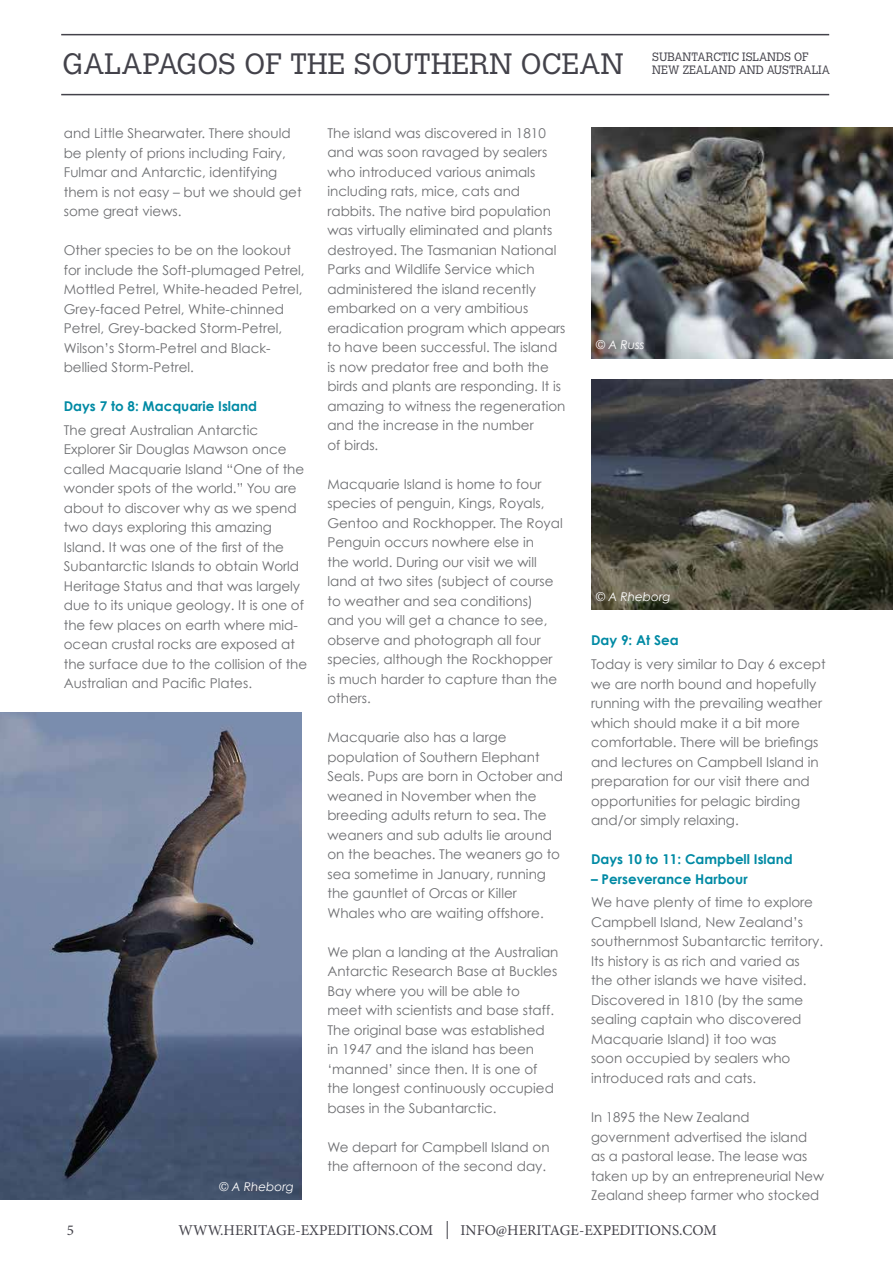
<style>
.page{position:relative;width:893px;height:1263px;background:#fff}
.page>*{position:absolute;margin:0;border:0;box-sizing:border-box;transform-origin:0 0}
.t1{font:300 29.25px "Calvert";letter-spacing:.005em;color:#43424a}
.t2{font:15px "Minion Pro";color:#43424a}
.t3{font:13.5px/19.5px "Century Gothic";color:#6d6e71}
.t4{font:700 13.5px "Century Gothic";color:#008aa4}
.t5{font:300 12px/13.5px "Calvert";color:#43424a;scale:.95 1}
.t6{font:italic 12px "Century Gothic";color:#fff}
</style>
<div class="page">
<hr style="left:61px;top:94px;width:768px;height:1px;background:#43424a">
<hr style="left:61px;top:34px;width:768px;height:1px;background:#43424a">
<svg style="left:447px;top:1221px;width:1px;height:18px"></svg>
<img style="left:592px;top:128px;width:301px;height:230px">
<img style="left:592px;top:379px;width:301px;height:230px">
<img style="left:0;top:712px;width:302px;height:487px">
<h1 class="t1" style="left:63px;top:47px;width:563px">GALAPAGOS OF THE SOUTHERN OCEAN</h1>
<p class="t5" style="left:652px;top:50px;width:188px">SUBANTARCTIC ISLANDS OF<br>NEW ZEALAND AND AUSTRALIA</p>
<p class="t3" style="left:64px;top:123px;width:239px">and Little Shearwater. There should be plenty of prions including Fairy,<br>Fulmar and Antarctic, identifying them is not easy – but we should get some great views.</p>
<p class="t3" style="left:64px;top:240px;width:242px">Other species to be on the lookout for include the Soft-plumaged Petrel, Mottled Petrel, White-headed Petrel, Grey-faced Petrel, White-chinned Petrel, Grey-backed Storm-Petrel, Wilson’s Storm-Petrel and Black&shy;bellied Storm-Petrel.</p>
<p class="t4" style="left:64px;top:398px;width:195px">Days 7 to 8: Macquarie Island</p>
<p class="t3" style="left:64px;top:420px;width:245px">The great Australian Antarctic Explorer Sir Douglas Mawson once called Macquarie Island “One of the wonder spots of the world.” You are about to discover why as we spend two days exploring this amazing Island. It was one of the first of the Subantarctic Islands to obtain World Heritage Status and that was largely due to its unique geology. It is one of the few places on earth where mid&shy;ocean crustal rocks are exposed at the surface due to the collision of the Australian and Pacific Plates.</p>
<p class="t6" style="left:219px;top:1179px;width:76px">© A Rheborg</p>
<p class="t3" style="left:327px;top:123px;width:240px">The island was discovered in 1810 and was soon ravaged by sealers who introduced various animals including rats, mice, cats and rabbits. The native bird population was virtually eliminated and plants destroyed. The Tasmanian National<br>Parks and Wildlife Service which administered the island recently embarked on a very ambitious eradication program which appears to have been successful. The island is now predator free and both the birds and plants are responding. It is amazing to witness the regeneration and the increase in the number<br>of birds.</p>
<p class="t3" style="left:327px;top:474px;width:237px">Macquarie Island is home to four species of penguin, Kings, Royals,<br>Gentoo and Rockhopper. The Royal<br>Penguin occurs nowhere else in<br>the world. During our visit we will land at two sites (subject of course to weather and sea conditions) and you will get a chance to see, observe and photograph all four species, although the Rockhopper is much harder to capture than the others.</p>
<p class="t3" style="left:327px;top:727px;width:237px">Macquarie also has a large population of Southern Elephant<br>Seals. Pups are born in October and weaned in November when the breeding adults return to sea. The weaners and sub adults lie around on the beaches. The weaners go to sea sometime in January, running the gauntlet of Orcas or Killer<br>Whales who are waiting offshore.</p>
<p class="t3" style="left:327px;top:942px;width:233px">We plan a landing at the Australian<br>Antarctic Research Base at Buckles<br>Bay where you will be able to<br>meet with scientists and base staff.<br>The original base was established in 1947 and the island has been ‘manned’ since then. It is one of the longest continuously occupied bases in the Subantarctic.</p>
<p class="t3" style="left:327px;top:1137px;width:224px">We depart for Campbell Island on the afternoon of the second day.</p>
<p class="t6" style="left:596px;top:338px;width:50px">© A Russ</p>
<p class="t6" style="left:596px;top:590px;width:76px">© A Rheborg</p>
<p class="t4" style="left:591px;top:632px;width:89px">Day 9: At Sea</p>
<p class="t3" style="left:591px;top:654px;width:236px">Today is very similar to Day 6 except we are north bound and hopefully running with the prevailing weather which should make it a bit more comfortable. There will be briefings and lectures on Campbell Island in preparation for our visit there and opportunities for pelagic birding and/or simply relaxing.</p>
<p class="t4" style="left:591px;top:851px;width:203px">Days 10 to 11: Campbell Island</p>
<p class="t4" style="left:591px;top:870px;width:158px">– Perseverance Harbour</p>
<p class="t3" style="left:591px;top:893px;width:233px">We have plenty of time to explore<br>Campbell Island, New Zealand’s southernmost Subantarctic territory.<br>Its history is as rich and varied as the other islands we have visited.<br>Discovered in 1810 (by the same sealing captain who discovered<br>Macquarie Island) it too was<br>soon occupied by sealers who introduced rats and cats.</p>
<p class="t3" style="left:591px;top:1107px;width:235px">In 1895 the New Zealand government advertised the island as a pastoral lease. The lease was taken up by an entrepreneurial New<br>Zealand sheep farmer who stocked</p>
<p class="t2" style="left:67px;top:1220px;width:9px">5</p>
<p class="t2" style="left:179px;top:1220px;width:256px">WWW.HERITAGE-EXPEDITIONS.COM</p>
<p class="t2" style="left:460px;top:1220px;width:258px">INFO@HERITAGE-EXPEDITIONS.COM</p>
</div>
